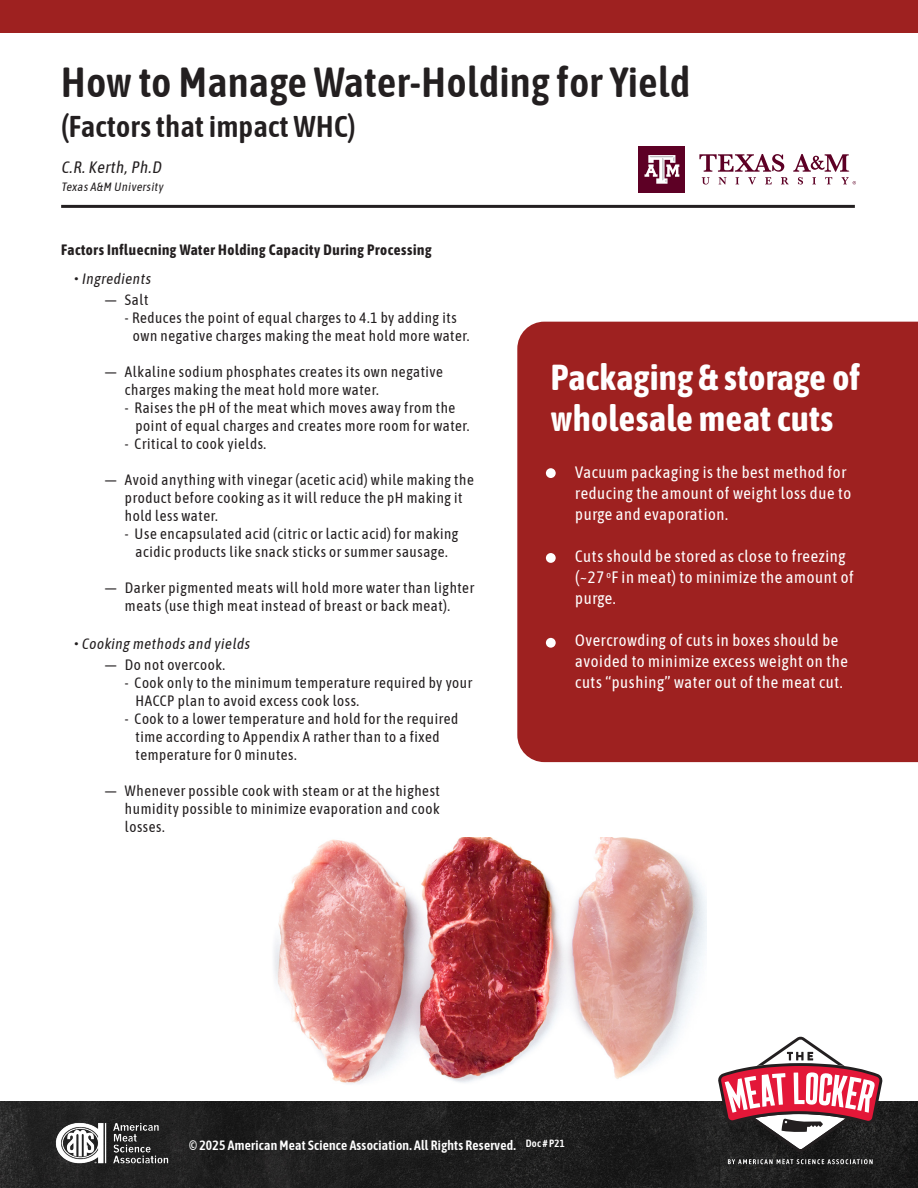
<style>
.page{position:relative;width:918px;height:1188px;background:#fff}
.page>*{position:absolute;margin:0;border:0;box-sizing:border-box;transform-origin:0 0}
.t1{font:600 42px "Asap Condensed";letter-spacing:.02em;color:#231f20}
.t2{font:700 36px/40.5px "Asap Condensed";letter-spacing:.02em;color:#fff}
.t3{font:600 30px "Asap Condensed";letter-spacing:.02em;color:#231f20}
.Paragraph_Style_1{font:16.5px/21px "Asap Condensed";letter-spacing:.04em;color:#fff}
.t4{font:italic 16.5px "Asap Condensed";color:#231f20}
.t5{font:15px/18px "Asap Condensed";letter-spacing:.04em;color:#231f20}
.t6{font:700 15px "Asap Condensed";letter-spacing:.04em;color:#231f20}
.t7{font:italic 15px "Asap Condensed";color:#231f20}
.t8{font:600 13.5px "Asap Condensed";letter-spacing:.02em;color:#fff}
.t9{font:italic 12px "Asap Condensed";color:#231f20}
.t10{font:600 10.5px "Asap Condensed";letter-spacing:.02em;color:#fff}
.s1{font-weight:700;font-style:normal}
</style>
<div class="page">
<img style="left:274px;top:837px;width:433px;height:247px">
<div style="left:517px;top:322px;width:401px;height:440px;background:#9e2120"></div>
<div style="left:0;top:0;width:918px;height:33px;background:#9e2120"></div>
<img style="left:0;top:1101px;width:918px;height:87px">
<img style="left:53px;top:1108px;width:118px;height:71px">
<svg style="left:718px;top:1036px;width:165px;height:116px"></svg>
<svg style="left:728px;top:1159px;width:145px;height:5px"></svg>
<div style="left:639px;top:146px;width:46px;height:47px;background:#5d0025"></div>
<svg style="left:645px;top:155px;width:34px;height:29px"></svg>
<svg style="left:699px;top:154px;width:157px;height:31px"></svg>
<hr style="left:61px;top:205px;width:794px;height:3px;background:#231f20">
<div style="left:546px;top:468px;width:10px;height:10px;background:#fff;border-radius:50%"></div>
<div style="left:546px;top:553px;width:10px;height:10px;background:#fff;border-radius:50%"></div>
<div style="left:546px;top:638px;width:10px;height:10px;background:#fff;border-radius:50%"></div>
<p class="t1" style="left:61px;top:53px;width:630px">How to Manage Water-Holding for Yield</p>
<p class="t3" style="left:61px;top:106px;width:296px">(Factors that impact WHC)</p>
<p class="t4" style="left:61px;top:156px;width:105px">C.R.Kerth,Ph.D</p>
<p class="t9" style="left:61px;top:178px;width:106px">Texas A&amp;M University</p>
<p class="t6" style="left:61px;top:239px;width:372px">Factors Influecning Water Holding Capacity During Processing</p>
<p class="t7" style="left:75px;top:268px;width:80px"><span class="s1">•</span> Ingredients</p>
<p class="t5" style="left:105px;top:290px;width:45px">— Salt</p>
<p class="t5" style="left:133px;top:308px;width:338px;text-indent:-8px">- Reduces the point of equal charges to 4.1 by adding its own negative charges making the meat hold more water.</p>
<p class="t5" style="left:125px;top:362px;width:320px;text-indent:-20px">— Alkaline sodium phosphates creates its own negative charges making the meat hold more water.</p>
<p class="t5" style="left:136px;top:398px;width:336px;text-indent:-11px">- Raises the pH of the meat which moves away from the point of equal charges and creates more room for water.</p>
<p class="t5" style="left:125px;top:434px;width:143px">- Critical to cook yields.</p>
<p class="t5" style="left:125px;top:470px;width:350px;text-indent:-20px">— Avoid anything with vinegar (acetic acid) while making the product before cooking as it will reduce the pH making it hold less water.</p>
<p class="t5" style="left:125px;top:524px;width:335px;text-align:center">- Use encapsulated acid (citric or lactic acid) for making acidic products like snack sticks or summer sausage.</p>
<p class="t5" style="left:105px;top:578px;width:371px;text-align:center">— Darker pigmented meats will hold more water than lighter meats (use thigh meat instead of breast or back meat).</p>
<p class="t7" style="left:75px;top:634px;width:179px"><span class="s1">•</span> Cooking methods and yields</p>
<p class="t5" style="left:105px;top:655px;width:122px">— Do not overcook.</p>
<p class="t5" style="left:136px;top:673px;width:338px;text-indent:-11px">- Cook only to the minimum temperature required by your<br>HACCP plan to avoid excess cook loss.</p>
<p class="t5" style="left:136px;top:709px;width:324px;text-indent:-11px">- Cook to a lower temperature and hold for the required time according to Appendix A rather than to a fixed temperature for 0 minutes.</p>
<p class="t5" style="left:125px;top:781px;width:316px;text-align:justify;text-indent:-20px">— Whenever possible cook with steam or at the highest humidity possible to minimize evaporation and cook losses.</p>
<p class="t2" style="left:551px;top:355px;width:311px">Packaging &amp; storage of wholesale meat cuts</p>
<p class="Paragraph_Style_1" style="left:575px;top:461px;width:277px">Vacuum packaging is the best method for reducing the amount of weight loss due to purge and evaporation.</p>
<p class="Paragraph_Style_1" style="left:575px;top:545px;width:280px">Cuts should be stored as close to freezing (~27 <sup>o</sup>F in meat) to minimize the amount of purge.</p>
<p class="Paragraph_Style_1" style="left:575px;top:629px;width:274px">Overcrowding of cuts in boxes should be avoided to minimize excess weight on the cuts “pushing” water out of the meat cut.</p>
<p class="t8" style="left:189px;top:1135px;width:328px">© 2025 American Meat Science Association. All Rights Reserved.</p>
<p class="t10" style="left:526px;top:1136px;width:40px">Doc # P21</p>
</div>
